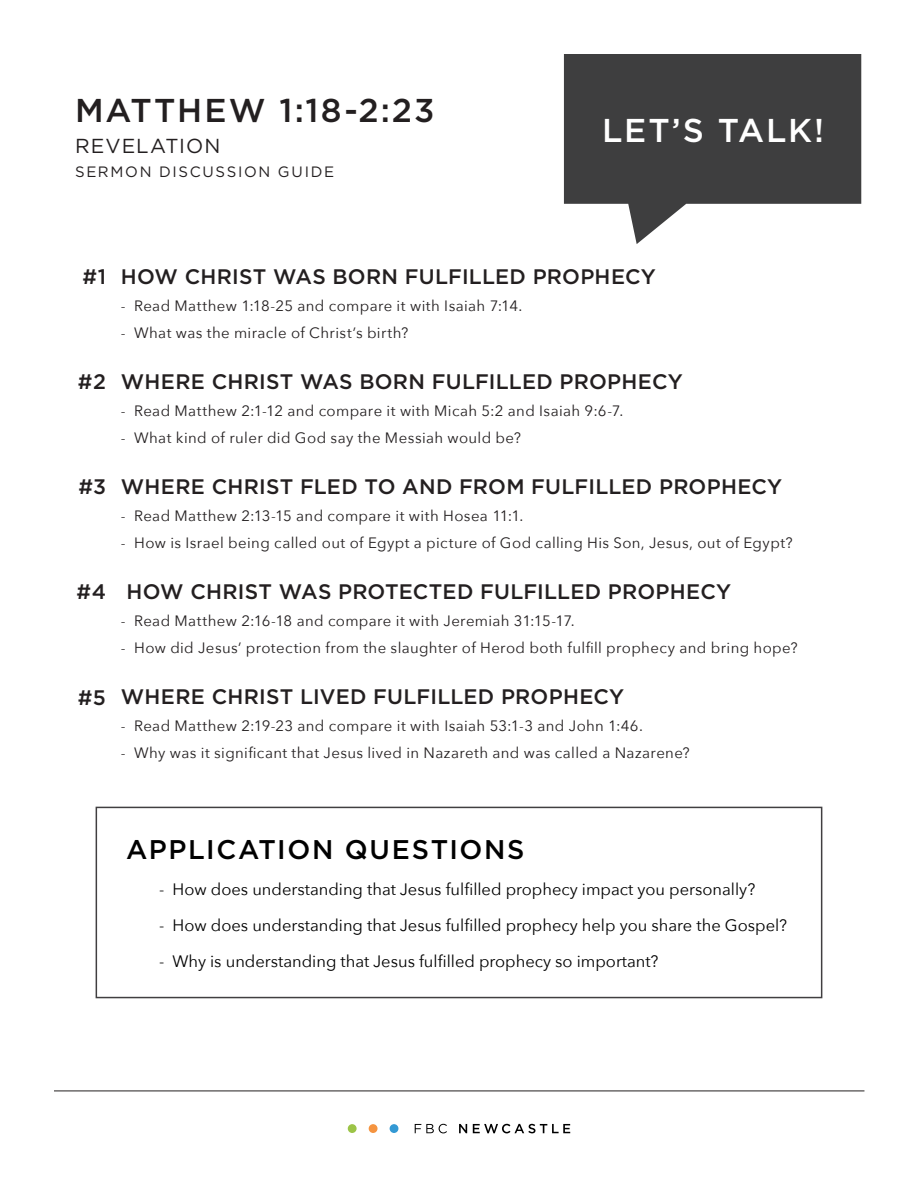
<style>
.page{position:relative;width:918px;height:1188px;background:#fff}
.page>*{position:absolute;margin:0;border:0;box-sizing:border-box;transform-origin:0 0}
.t1{font:500 33px "Gotham";letter-spacing:.065em;color:#231f20}
.t2{font:500 33px "Gotham";letter-spacing:.05em;color:#fff}
.t3{font:500 27px "Gotham";letter-spacing:.06em;color:#000}
.t4{font:500 21px "Gotham";letter-spacing:.01em;color:#231f20}
.t5{font:20.25px "Gotham";letter-spacing:.05em;color:#231f20}
.t6{font:16.5px "Avenir Next";color:#000}
.t7{font:15px "Avenir Next";letter-spacing:.025em;color:#231f20}
.t8{font:15px "Gotham";letter-spacing:.115em;color:#231f20}
</style>
<div class="page">
<svg style="left:564px;top:54px;width:297px;height:190px;fill:#3e3e3f"></svg>
<div style="left:348px;top:1124px;width:9px;height:9px;background:#9cc447;border-radius:50%"></div>
<div style="left:369px;top:1124px;width:9px;height:9px;background:#f59440;border-radius:50%"></div>
<div style="left:390px;top:1124px;width:8px;height:9px;background:#3399d4;border-radius:50%"></div>
<svg style="left:415px;top:1124px;width:32px;height:9px"></svg>
<svg style="left:459px;top:1124px;width:8px;height:9px"></svg>
<svg style="left:473px;top:1124px;width:97px;height:9px"></svg>
<hr style="left:54px;top:1091px;width:810px;height:1px;background:#231f20">
<div style="left:96px;top:807px;width:726px;height:191px;border:2px solid #413f41"></div>
<p class="t1" style="left:75px;top:89px;width:361px">MATTHEW 1:18-2:23</p>
<p class="t5" style="left:75px;top:133px;width:147px">REVELATION</p>
<p class="t8" style="left:75px;top:162px;width:261px">SERMON DISCUSSION GUIDE</p>
<p class="t2" style="left:602px;top:109px;width:224px">LET’S TALK!</p>
<p class="t4" style="left:82px;top:263px;width:25px">#1</p>
<p class="t4" style="left:78px;top:368px;width:30px">#2</p>
<p class="t4" style="left:78px;top:473px;width:29px">#3</p>
<p class="t4" style="left:77px;top:578px;width:31px">#4</p>
<p class="t4" style="left:78px;top:683px;width:30px">#5</p>
<p class="t4" style="left:121px;top:263px;width:536px">HOW CHRIST WAS BORN FULFILLED PROPHECY</p>
<p class="t7" style="left:121px;top:293px;width:403px">- Read Matthew 1:18-25 and compare it with Isaiah 7:14.</p>
<p class="t7" style="left:121px;top:320px;width:289px">- What was the miracle of Christ’s birth?</p>
<p class="t4" style="left:121px;top:368px;width:563px">WHERE CHRIST WAS BORN FULFILLED PROPHECY</p>
<p class="t7" style="left:121px;top:398px;width:504px">- Read Matthew 2:1-12 and compare it with Micah 5:2 and Isaiah 9:6-7.</p>
<p class="t7" style="left:121px;top:425px;width:402px">- What kind of ruler did God say the Messiah would be?</p>
<p class="t4" style="left:121px;top:473px;width:663px">WHERE CHRIST FLED TO AND FROM FULFILLED PROPHECY</p>
<p class="t7" style="left:121px;top:503px;width:404px">- Read Matthew 2:13-15 and compare it with Hosea 11:1.</p>
<p class="t7" style="left:121px;top:530px;width:673px">- How is Israel being called out of Egypt a picture of God calling His Son, Jesus, out of Egypt?</p>
<p class="t4" style="left:127px;top:578px;width:606px">HOW CHRIST WAS PROTECTED FULFILLED PROPHECY</p>
<p class="t7" style="left:121px;top:608px;width:455px">- Read Matthew 2:16-18 and compare it with Jeremiah 31:15-17.</p>
<p class="t7" style="left:121px;top:635px;width:678px">- How did Jesus’ protection from the slaughter of Herod both fulfill prophecy and bring hope?</p>
<p class="t4" style="left:121px;top:683px;width:505px">WHERE CHRIST LIVED FULFILLED PROPHECY</p>
<p class="t7" style="left:121px;top:713px;width:524px">- Read Matthew 2:19-23 and compare it with Isaiah 53:1-3 and John 1:46.</p>
<p class="t7" style="left:121px;top:740px;width:570px">- Why was it significant that Jesus lived in Nazareth and was called a Nazarene?</p>
<p class="t3" style="left:126px;top:832px;width:400px">APPLICATION QUESTIONS</p>
<p class="t6" style="left:159px;top:876px;width:598px">- How does understanding that Jesus fulfilled prophecy impact you personally?</p>
<p class="t6" style="left:159px;top:912px;width:630px">- How does understanding that Jesus fulfilled prophecy help you share the Gospel?</p>
<p class="t6" style="left:159px;top:948px;width:501px">- Why is understanding that Jesus fulfilled prophecy so important?</p>
</div>
